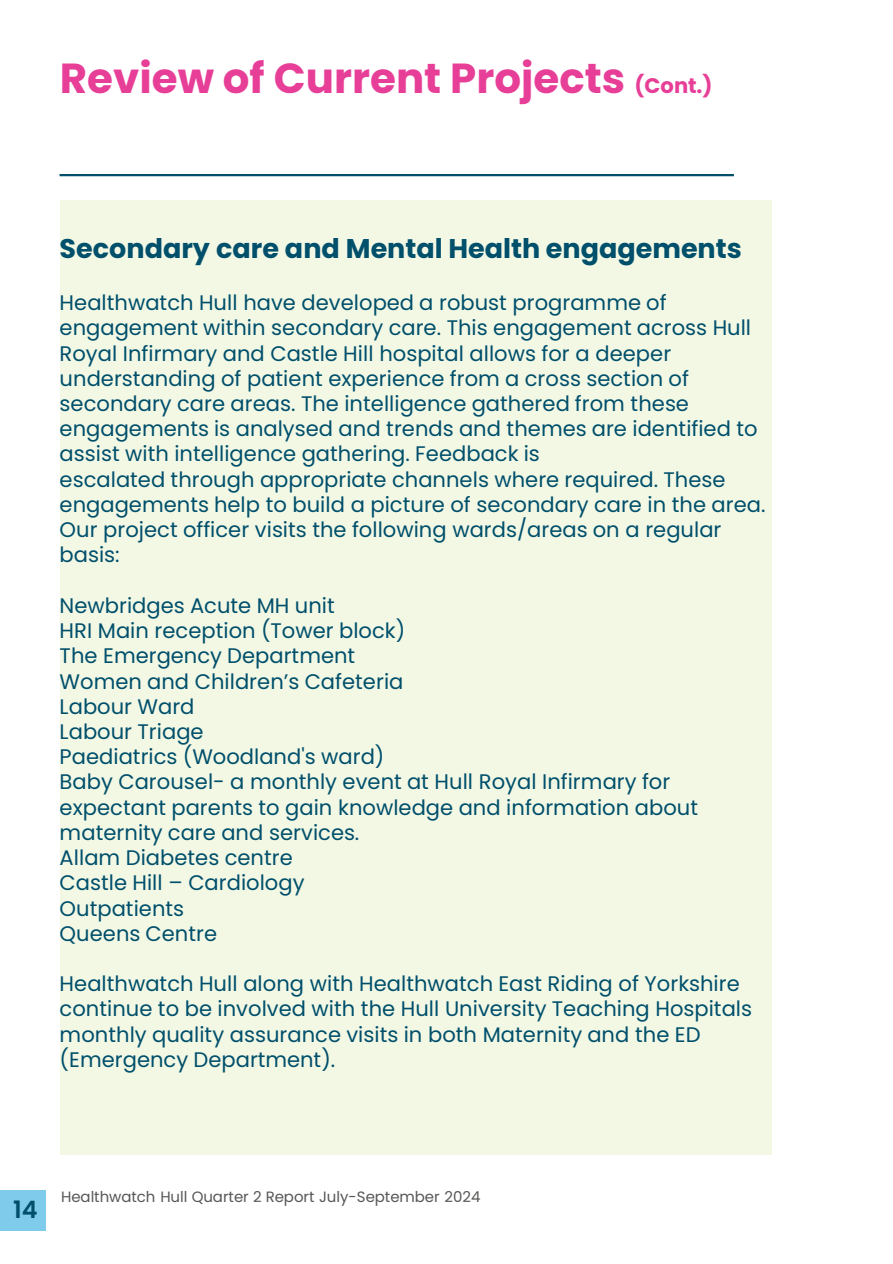
<style>
.page{position:relative;width:893px;height:1264px;background:#fff}
.page>*{position:absolute;margin:0;border:0;box-sizing:border-box;transform-origin:0 0}
.t1{font:700 42px "Poppins";color:#e73e97}
.t2{font:700 27px "Poppins";color:#004f6b}
.t3{font:600 24px "Poppins";color:#004f6b}
.t4{font:21px/25.2px "Poppins";color:#004f6b}
.t5{font:15px "Poppins";color:#575756}
.s1{font-size:21px}
</style>
<div class="page">
<div style="left:0;top:1189px;width:45px;height:40px;background:#7fcbeb"></div>
<hr style="left:60px;top:174px;width:673px;height:2px;background:#004f6b">
<div style="left:60px;top:201px;width:711px;height:953px;background:#f3f8e5"></div>
<h2 class="t1" style="left:60px;top:54px;width:654px">Review of Current Projects <span class="s1">(Cont.)</span></h2>
<p class="t2" style="left:60px;top:233px;width:683px">Secondary care and Mental Health engagements</p>
<p class="t4" style="left:60px;top:290px;width:699px">Healthwatch Hull have developed a robust programme of engagement within secondary care. This engagement across Hull Royal Infirmary and Castle Hill hospital allows for a deeper understanding of patient experience from a cross section of secondary care areas. The intelligence gathered from these engagements is analysed and trends and themes are identified to assist with intelligence gathering. Feedback is</p>
<p class="t4" style="left:60px;top:467px;width:707px">escalated through appropriate channels where required. These engagements help to build a picture of secondary care in the area.<br>Our project officer visits the following wards/areas on a regular basis:</p>
<p class="t4" style="left:60px;top:593px;width:276px">Newbridges Acute MH unit</p>
<p class="t4" style="left:60px;top:618px;width:347px">HRI Main reception (Tower block)</p>
<p class="t4" style="left:60px;top:643px;width:297px">The Emergency Department</p>
<p class="t4" style="left:60px;top:668px;width:345px">Women and Children’s Cafeteria</p>
<p class="t4" style="left:60px;top:693px;width:136px">Labour Ward</p>
<p class="t4" style="left:60px;top:719px;width:145px">Labour Triage</p>
<p class="t4" style="left:60px;top:744px;width:326px">Paediatrics (Woodland's ward)</p>
<p class="t4" style="left:60px;top:769px;width:639px">Baby Carousel- a monthly event at Hull Royal Infirmary for expectant parents to gain knowledge and information about maternity care and services.</p>
<p class="t4" style="left:60px;top:845px;width:235px">Allam Diabetes centre</p>
<p class="t4" style="left:60px;top:870px;width:246px">Castle Hill – Cardiology</p>
<p class="t4" style="left:60px;top:895px;width:126px">Outpatients</p>
<p class="t4" style="left:60px;top:920px;width:159px">Queens Centre</p>
<p class="t4" style="left:60px;top:971px;width:694px">Healthwatch Hull along with Healthwatch East Riding of Yorkshire continue to be involved with the Hull University Teaching Hospitals monthly quality assurance visits in both Maternity and the ED (Emergency Department).</p>
<p class="t3" style="left:13px;top:1195px;width:26px">14</p>
<p class="t5" style="left:61px;top:1187px;width:421px">Healthwatch Hull Quarter 2 Report July-September 2024</p>
</div>
